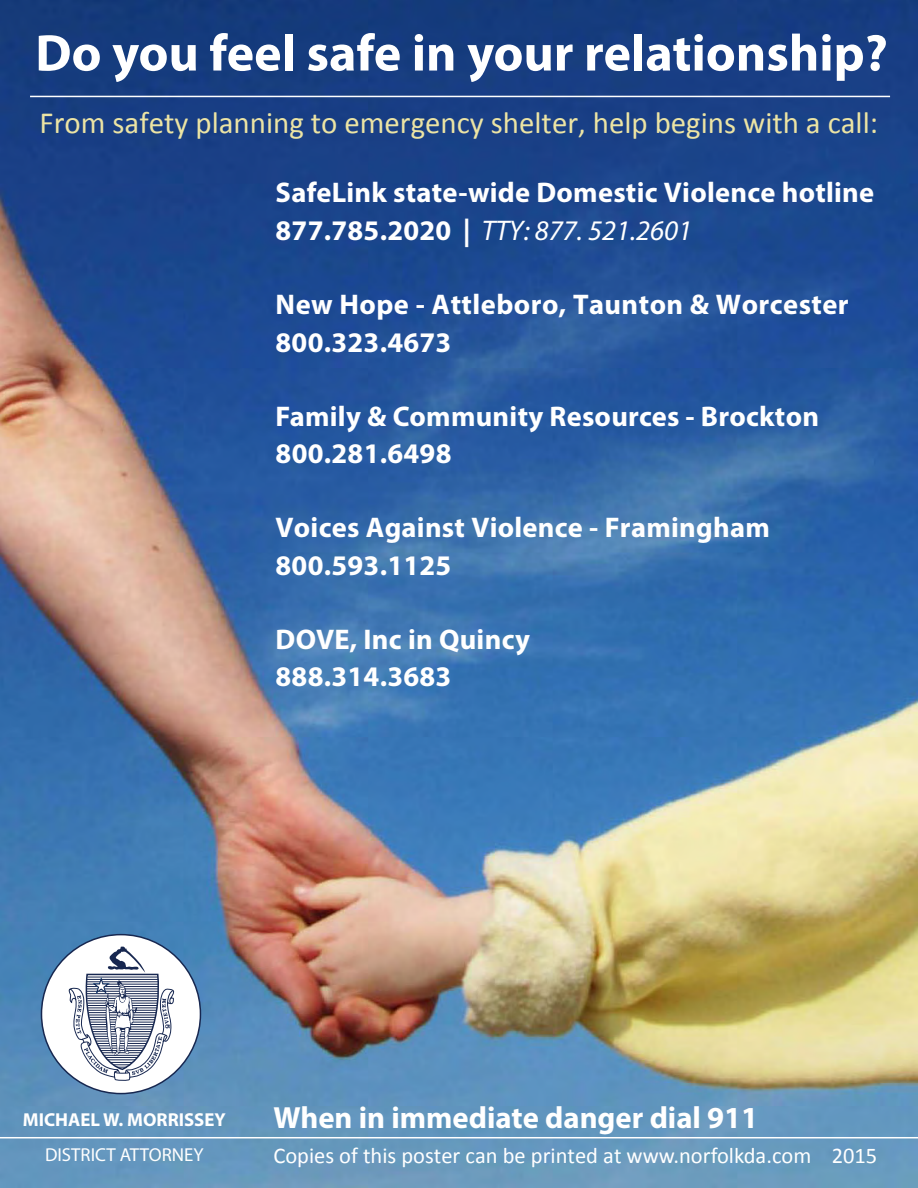
<style>
.page{position:relative;width:918px;height:1188px;background:#fff}
.page>*{position:absolute;margin:0;border:0;box-sizing:border-box;transform-origin:0 0}
.t1{font:700 52.05px "Myriad Pro";color:#fff}
.t2{font:30.9px "Calibri";color:#ece4a4}
.t3{font:700 30.75px "Myriad Pro";color:#fff}
.t4{font:700 28.5px/37.7px "Myriad Pro";letter-spacing:.01em;color:#fff}
.t5{font:22.5px "Calibri";color:#fff}
.t6{font:700 18.75px "Myriad Pro";color:#fff}
.t7{font:18.75px "Myriad Pro";color:#fff}
.s1{font-weight:400;font-style:italic}
</style>
<div class="page">
<img style="left:0;top:0;width:918px;height:1188px">
<hr style="left:30px;top:96px;width:860px;height:1px;background:#fff">
<hr style="left:0;top:1137px;width:918px;height:1px;background:#fff">
<div style="left:41px;top:935px;width:159px;height:159px;background:#fff;border-radius:50%"></div>
<svg style="left:66px;top:947px;width:109px;height:135px"></svg>
<h1 class="t1" style="left:35px;top:19px;width:854px">Do you feel safe in your relationship?</h1>
<p class="t2" style="left:40px;top:104px;width:840px">From safety planning to emergency shelter, help begins with a call:</p>
<p class="t4" style="left:276px;top:173px;width:600px">SafeLink state-wide Domestic Violence hotline<br>877.785.2020 | <span class="s1">TTY: 877. 521.2601</span></p>
<p class="t4" style="left:276px;top:285px;width:575px">New Hope - Attleboro, Taunton &amp; Worcester<br>800.323.4673</p>
<p class="t4" style="left:276px;top:396px;width:545px">Family &amp; Community Resources - Brockton<br>800.281.6498</p>
<p class="t4" style="left:276px;top:508px;width:496px">Voices Against Violence - Framingham<br>800.593.1125</p>
<p class="t4" style="left:276px;top:619px;width:256px">DOVE, Inc in Quincy<br>888.314.3683</p>
<p class="t6" style="left:23px;top:1108px;width:204px">MICHAEL W. MORRISSEY</p>
<p class="t7" style="left:45px;top:1143px;width:160px">DISTRICT ATTORNEY</p>
<p class="t3" style="left:273px;top:1098px;width:486px">When in immediate danger dial 911</p>
<p class="t5" style="left:273px;top:1141px;width:605px">Copies of this poster can be printed at www.norfolkda.com 2015</p>
</div>
